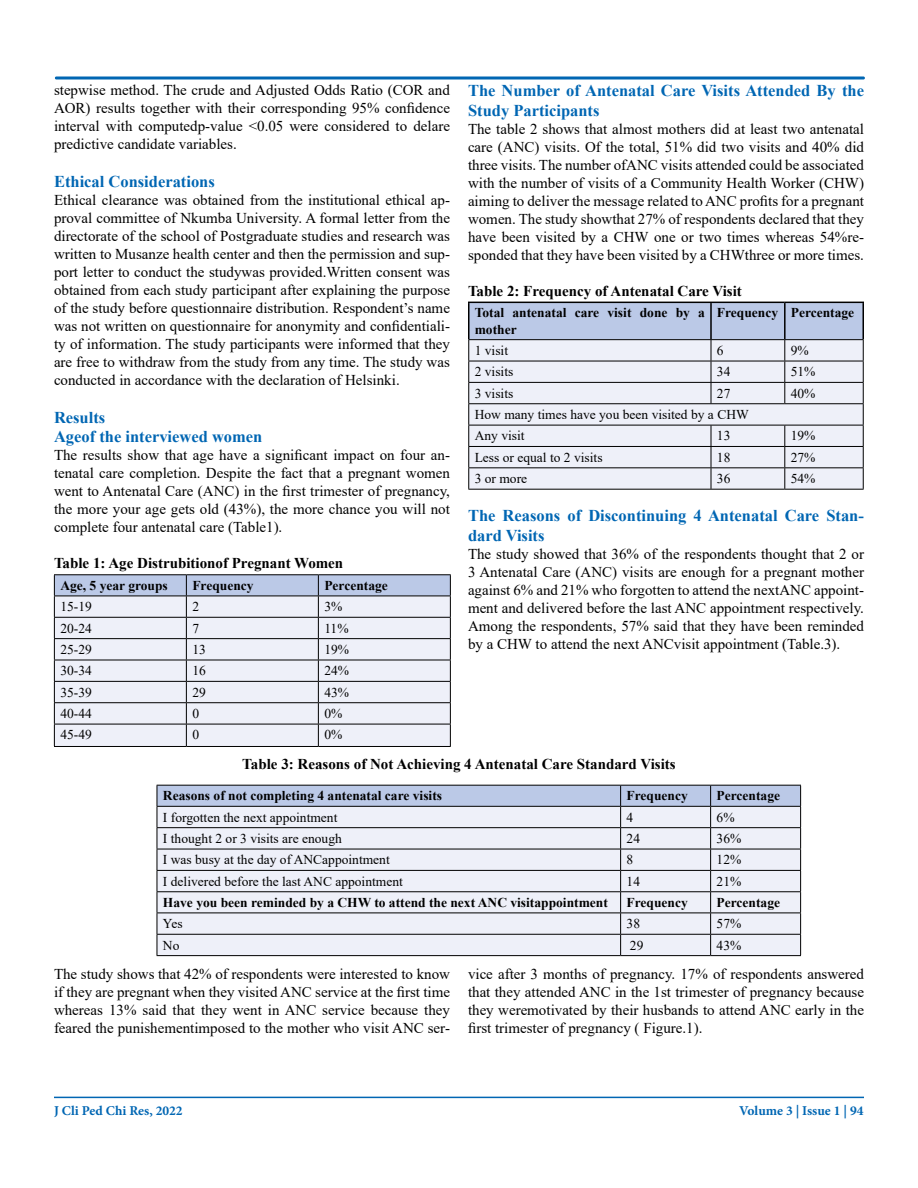
<style>
.page{position:relative;width:918px;height:1188px;background:#fff}
.page>*{position:absolute;margin:0;border:0;box-sizing:border-box;transform-origin:0 0}
.t1{font:700 16.5px/19.8px "Times New Roman";color:#0066b3}
.t2{font:15px/18px "Times New Roman";color:#000;text-align:justify}
.t3{font:700 15px "Times New Roman";color:#000}
.t4{font:13.5px/21.3px "Times New Roman";color:#000}
.t5{font:700 13.5px/16.2px "Times New Roman";color:#000}
.t6{font:700 13.5px "Minion Pro";color:#0066b3}
</style>
<div class="page">
<hr style="left:54px;top:1097px;width:810px;height:1px;background:#0066b3">
<div style="left:55px;top:76px;width:810px;height:4px;border:2px solid #0066b3"></div>
<hr style="left:54px;top:574px;width:132px;height:1px;background:#000">
<hr style="left:186px;top:574px;width:132px;height:1px;background:#000">
<hr style="left:318px;top:574px;width:133px;height:1px;background:#000">
<svg style="left:54px;top:575px;width:397px;height:171px;background:#dbdfea"></svg>
<hr style="left:54px;top:746px;width:132px;height:1px;background:#000">
<hr style="left:186px;top:746px;width:132px;height:1px;background:#000">
<hr style="left:318px;top:746px;width:133px;height:1px;background:#000">
<svg style="left:468px;top:302px;width:396px;height:187px;background:#d1d5e1"></svg>
<hr style="left:468px;top:489px;width:243px;height:1px;background:#000">
<hr style="left:711px;top:489px;width:74px;height:1px;background:#000">
<hr style="left:785px;top:489px;width:79px;height:1px;background:#000">
<svg style="left:157px;top:785px;width:644px;height:170px;background:#dcdfea"></svg>
<hr style="left:157px;top:955px;width:464px;height:1px;background:#000">
<hr style="left:621px;top:955px;width:90px;height:1px;background:#000">
<hr style="left:711px;top:955px;width:90px;height:1px;background:#000">
<p class="t2" style="left:54px;top:81px;width:398px">stepwise method. The crude and Adjusted Odds Ratio (COR and AOR) results together with their corresponding 95% confidence interval with computedp-value &lt;0.05 were considered to delare predictive candidate variables.</p>
<p class="t1" style="left:54px;top:171px;width:162px">Ethical Considerations</p>
<p class="t2" style="left:54px;top:190px;width:398px">Ethical clearance was obtained from the institutional ethical ap&shy;proval committee of Nkumba University. A formal letter from the directorate of the school of Postgraduate studies and research was written to Musanze health center and then the permission and sup&shy;port letter to conduct the studywas provided.Written consent was obtained from each study participant after explaining the purpose of the study before questionnaire distribution. Respondent’s name was not written on questionnaire for anonymity and confidentiali&shy;ty of information. The study participants were informed that they are free to withdraw from the study from any time. The study was conducted in accordance with the declaration of Helsinki.</p>
<p class="t1" style="left:54px;top:407px;width:210px">Results<br>Ageof the interviewed women</p>
<p class="t2" style="left:54px;top:446px;width:398px">The results show that age have a significant impact on four an&shy;tenatal care completion. Despite the fact that a pregnant women went to Antenatal Care (ANC) in the first trimester of pregnancy, the more your age gets old (43%), the more chance you will not complete four antenatal care (Table1).</p>
<p class="t3" style="left:54px;top:553px;width:291px">Table 1: Age Distrubitionof Pregnant Women</p>
<p class="t5" style="left:60px;top:577px;width:109px">Age, 5 year groups</p>
<p class="t5" style="left:192px;top:577px;width:63px">Frequency</p>
<p class="t5" style="left:324px;top:577px;width:65px">Percentage</p>
<p class="t4" style="left:60px;top:596px;width:33px">15-19</p>
<p class="t4" style="left:192px;top:596px;width:8px">2</p>
<p class="t4" style="left:324px;top:596px;width:19px">3%</p>
<p class="t4" style="left:60px;top:617px;width:33px">20-24</p>
<p class="t4" style="left:192px;top:617px;width:8px">7</p>
<p class="t4" style="left:324px;top:617px;width:26px">11%</p>
<p class="t4" style="left:60px;top:638px;width:33px">25-29</p>
<p class="t4" style="left:192px;top:638px;width:15px">13</p>
<p class="t4" style="left:324px;top:638px;width:26px">19%</p>
<p class="t4" style="left:60px;top:660px;width:33px">30-34</p>
<p class="t4" style="left:192px;top:660px;width:15px">16</p>
<p class="t4" style="left:324px;top:660px;width:26px">24%</p>
<p class="t4" style="left:60px;top:681px;width:33px">35-39</p>
<p class="t4" style="left:192px;top:681px;width:15px">29</p>
<p class="t4" style="left:324px;top:681px;width:26px">43%</p>
<p class="t4" style="left:60px;top:702px;width:33px">40-44</p>
<p class="t4" style="left:192px;top:702px;width:8px">0</p>
<p class="t4" style="left:324px;top:702px;width:19px">0%</p>
<p class="t4" style="left:60px;top:724px;width:33px">45-49</p>
<p class="t4" style="left:192px;top:724px;width:8px">0</p>
<p class="t4" style="left:324px;top:724px;width:19px">0%</p>
<p class="t1" style="left:468px;top:80px;width:398px">The Number of Antenatal Care Visits Attended By the<br>Study Participants</p>
<p class="t2" style="left:468px;top:119px;width:398px">The table 2 shows that almost mothers did at least two antenatal care (ANC) visits. Of the total, 51% did two visits and 40% did three visits. The number ofANC visits attended could be associated with the number of visits of a Community Health Worker (CHW) aiming to deliver the message related to ANC profits for a pregnant women. The study showthat 27% of respondents declared that they have been visited by a CHW one or two times whereas 54%re&shy;sponded that they have been visited by a CHWthree or more times.</p>
<p class="t3" style="left:468px;top:280px;width:275px">Table 2: Frequency of Antenatal Care Visit</p>
<p class="t5" style="left:475px;top:304px;width:232px">Total antenatal care visit done by a mother</p>
<p class="t5" style="left:717px;top:304px;width:139px">Frequency Percentage</p>
<p class="t4" style="left:475px;top:339px;width:35px">1 visit</p>
<p class="t4" style="left:717px;top:339px;width:8px">6</p>
<p class="t4" style="left:791px;top:339px;width:19px">9%</p>
<p class="t4" style="left:475px;top:361px;width:40px">2 visits</p>
<p class="t4" style="left:717px;top:361px;width:15px">34</p>
<p class="t4" style="left:791px;top:361px;width:26px">51%</p>
<p class="t4" style="left:475px;top:382px;width:40px">3 visits</p>
<p class="t4" style="left:717px;top:382px;width:15px">27</p>
<p class="t4" style="left:791px;top:382px;width:26px">40%</p>
<p class="t4" style="left:475px;top:403px;width:276px">How many times have you been visited by a CHW<br>Any visit</p>
<p class="t4" style="left:717px;top:425px;width:15px">13</p>
<p class="t4" style="left:791px;top:425px;width:26px">19%</p>
<p class="t4" style="left:475px;top:446px;width:129px">Less or equal to 2 visits</p>
<p class="t4" style="left:717px;top:446px;width:15px">18</p>
<p class="t4" style="left:791px;top:446px;width:26px">27%</p>
<p class="t4" style="left:475px;top:468px;width:54px">3 or more</p>
<p class="t4" style="left:717px;top:468px;width:15px">36</p>
<p class="t4" style="left:791px;top:468px;width:26px">54%</p>
<p class="t1" style="left:468px;top:505px;width:397px">The Reasons of Discontinuing 4 Antenatal Care Stan&shy;dard Visits</p>
<p class="t2" style="left:468px;top:545px;width:398px">The study showed that 36% of the respondents thought that 2 or 3 Antenatal Care (ANC) visits are enough for a pregnant mother against 6% and 21% who forgotten to attend the nextANC appoint&shy;ment and delivered before the last ANC appointment respectively.<br>Among the respondents, 57% said that they have been reminded by a CHW to attend the next ANCvisit appointment (Table.3).</p>
<p class="t3" style="left:242px;top:753px;width:435px">Table 3: Reasons of Not Achieving 4 Antenatal Care Standard Visits</p>
<p class="t5" style="left:163px;top:787px;width:281px">Reasons of not completing 4 antenatal care visits</p>
<p class="t5" style="left:627px;top:787px;width:63px">Frequency</p>
<p class="t5" style="left:717px;top:787px;width:65px">Percentage</p>
<p class="t4" style="left:163px;top:806px;width:176px">I forgotten the next appointment</p>
<p class="t4" style="left:627px;top:806px;width:8px">4</p>
<p class="t4" style="left:717px;top:806px;width:19px">6%</p>
<p class="t4" style="left:163px;top:827px;width:180px">I thought 2 or 3 visits are enough</p>
<p class="t4" style="left:627px;top:827px;width:15px">24</p>
<p class="t4" style="left:717px;top:827px;width:26px">36%</p>
<p class="t4" style="left:163px;top:849px;width:228px">I was busy at the day of ANCappointment</p>
<p class="t4" style="left:627px;top:849px;width:8px">8</p>
<p class="t4" style="left:717px;top:849px;width:26px">12%</p>
<p class="t4" style="left:163px;top:870px;width:241px">I delivered before the last ANC appointment</p>
<p class="t4" style="left:627px;top:870px;width:15px">14</p>
<p class="t4" style="left:717px;top:870px;width:26px">21%</p>
<p class="t5" style="left:163px;top:894px;width:447px">Have you been reminded by a CHW to attend the next ANC visitappointment</p>
<p class="t5" style="left:627px;top:894px;width:63px">Frequency</p>
<p class="t5" style="left:717px;top:894px;width:65px">Percentage</p>
<p class="t4" style="left:163px;top:913px;width:21px">Yes</p>
<p class="t4" style="left:627px;top:913px;width:15px">38</p>
<p class="t4" style="left:717px;top:913px;width:26px">57%</p>
<p class="t4" style="left:163px;top:934px;width:18px">No</p>
<p class="t4" style="left:630px;top:934px;width:15px">29</p>
<p class="t4" style="left:717px;top:934px;width:26px">43%</p>
<p class="t2" style="left:54px;top:964px;width:398px">The study shows that 42% of respondents were interested to know if they are pregnant when they visited ANC service at the first time whereas 13% said that they went in ANC service because they feared the punishementimposed to the mother who visit ANC ser-</p>
<p class="t2" style="left:468px;top:964px;width:398px">vice after 3 months of pregnancy. 17% of respondents answered that they attended ANC in the 1st trimester of pregnancy because they weremotivated by their husbands to attend ANC early in the first trimester of pregnancy ( Figure.1).</p>
<p class="t6" style="left:54px;top:1101px;width:130px">J Cli Ped Chi Res, 2022</p>
<p class="t6" style="left:739px;top:1101px;width:126px">Volume 3 | Issue 1 | 94</p>
</div>
